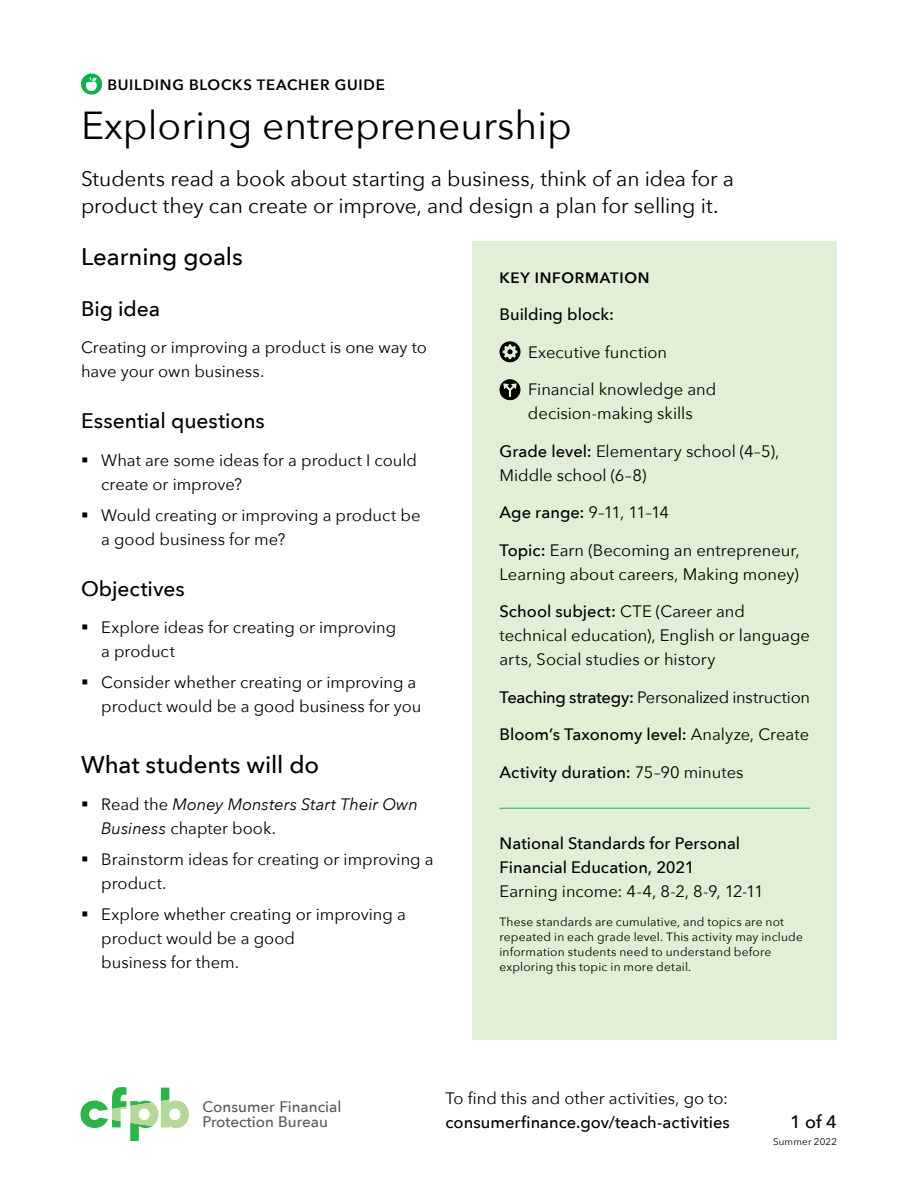
<style>
.page{position:relative;width:918px;height:1188px;background:#fff}
.page>*{position:absolute;margin:0;border:0;box-sizing:border-box;transform-origin:0 0}
.t1{font:39px "Avenir Next";color:#000}
.t2{font:500 24px "Avenir Next";letter-spacing:-.005em;color:#000}
.t3{font:21px/27px "Avenir Next";letter-spacing:-.005em;color:#000}
.t4{font:500 21px "Avenir Next";letter-spacing:-.005em;color:#000}
.t5{font:500 18px "Avenir Next";color:#000}
.t6{font:16.5px/24px "Avenir Next";color:#000}
.t7{font:500 16.5px/24px "Avenir Next";color:#000}
.t8{font:italic 16.5px/24px "Avenir Next";color:#000}
.t9{font:16.5px "Avenir Next";letter-spacing:-.02em;color:#000}
.t10{font:500 15.3px/15.5px "Avenir Next";color:#58595b}
.t11{font:600 15px "Avenir Next";letter-spacing:.05em;color:#000}
.t12{font:12px/15px "Avenir Next";letter-spacing:.015em;color:#000}
.t13{font:9.75px "Avenir Next";letter-spacing:.02em;color:#000}
.s1{font-style:normal}
.s2{font-weight:500}
.s3{font-weight:400}
</style>
<div class="page">
<svg style="left:80px;top:1087px;width:109px;height:54px"></svg>
<svg style="left:81px;top:73px;width:21px;height:22px"></svg>
<svg style="left:85px;top:76px;width:13px;height:15px"></svg>
<div style="left:472px;top:241px;width:365px;height:799px;background:#e0efd6"></div>
<hr style="left:500px;top:808px;width:310px;height:1px;background:#0db14b">
<svg style="left:500px;top:341px;width:20px;height:21px"></svg>
<svg style="left:500px;top:379px;width:20px;height:21px"></svg>
<p class="t11" style="left:107px;top:72px;width:279px">BUILDING BLOCKS TEACHER GUIDE</p>
<h1 class="t1" style="left:81px;top:92px;width:492px">Exploring entrepreneurship</h1>
<p class="t3" style="left:81px;top:164px;width:655px">Students read a book about starting a business, think of an idea for a product they can create or improve, and design a plan for selling it.</p>
<h2 class="t2" style="left:81px;top:236px;width:163px">Learning goals</h2>
<p class="t4" style="left:81px;top:291px;width:81px">Big idea</p>
<p class="t6" style="left:81px;top:335px;width:347px">Creating or improving a product is one way to have your own business.</p>
<p class="t4" style="left:81px;top:403px;width:185px">Essential questions</p>
<p class="t6" style="left:101px;top:447px;width:317px;text-indent:-20px">▪ What are some ideas for a product I could create or improve?</p>
<p class="t6" style="left:101px;top:502px;width:321px;text-indent:-20px">▪ Would creating or improving a product be a good business for me?</p>
<p class="t4" style="left:81px;top:570px;width:105px">Objectives</p>
<p class="t6" style="left:101px;top:615px;width:297px;text-indent:-20px">▪ Explore ideas for creating or improving a product</p>
<p class="t6" style="left:101px;top:669px;width:322px;text-indent:-20px">▪ Consider whether creating or improving a product would be a good business for you</p>
<h2 class="t2" style="left:81px;top:744px;width:240px">What students will do</h2>
<p class="t8" style="left:101px;top:792px;width:318px;text-indent:-20px">▪ <span class="s1">Read the</span> Money Monsters Start Their Own<br>Business <span class="s1">chapter book.</span></p>
<p class="t6" style="left:101px;top:846px;width:334px;text-indent:-20px">▪ Brainstorm ideas for creating or improving a product.</p>
<p class="t6" style="left:101px;top:901px;width:306px;text-indent:-20px">▪ Explore whether creating or improving a product would be a good<br>business for them.</p>
<p class="t11" style="left:500px;top:265px;width:152px">KEY INFORMATION</p>
<p class="t7" style="left:500px;top:302px;width:116px">Building block:</p>
<p class="t6" style="left:528px;top:377px;width:190px">Financial knowledge and decision-making skills</p>
<p class="t6" style="left:500px;top:438px;width:281px"><span class="s2">Grade level:</span> Elementary school (4–5),<br>Middle school (6–8)</p>
<p class="t6" style="left:500px;top:500px;width:171px"><span class="s2">Age range:</span> 9–11, 11–14</p>
<p class="t6" style="left:500px;top:537px;width:302px"><span class="s2">Topic:</span> Earn (Becoming an entrepreneur,<br>Learning about careers, Making money)</p>
<p class="t6" style="left:500px;top:599px;width:312px"><span class="s2">School subject:</span> CTE (Career and technical education), English or language arts, Social studies or history</p>
<p class="t9" style="left:500px;top:683px;width:312px"><span class="s2">Teaching strategy:</span> Personalized instruction</p>
<p class="t7" style="left:500px;top:722px;width:311px">Bloom’s Taxonomy level: <span class="s3">Analyze, Create</span></p>
<p class="t7" style="left:500px;top:760px;width:246px">Activity duration: <span class="s3">75–90 minutes</span></p>
<p class="t7" style="left:500px;top:831px;width:242px">National Standards for Personal<br>Financial Education, 2021</p>
<p class="t6" style="left:500px;top:879px;width:266px">Earning income: 4-4, 8-2, 8-9, 12-11</p>
<p class="t12" style="left:500px;top:913px;width:305px">These standards are cumulative, and topics are not repeated in each grade level. This activity may include information students need to understand before exploring this topic in more detail.</p>
<p class="t10" style="left:203px;top:1098px;width:140px">Consumer Financial<br>Protection Bureau</p>
<p class="t6" style="left:446px;top:1085px;width:284px">To find this and other activities, go to:</p>
<p class="t7" style="left:446px;top:1109px;width:286px">consumerfinance.gov/teach-activities</p>
<p class="t5" style="left:790px;top:1106px;width:48px">1 of 4</p>
<p class="t13" style="left:773px;top:1133px;width:65px">Summer 2022</p>
</div>
